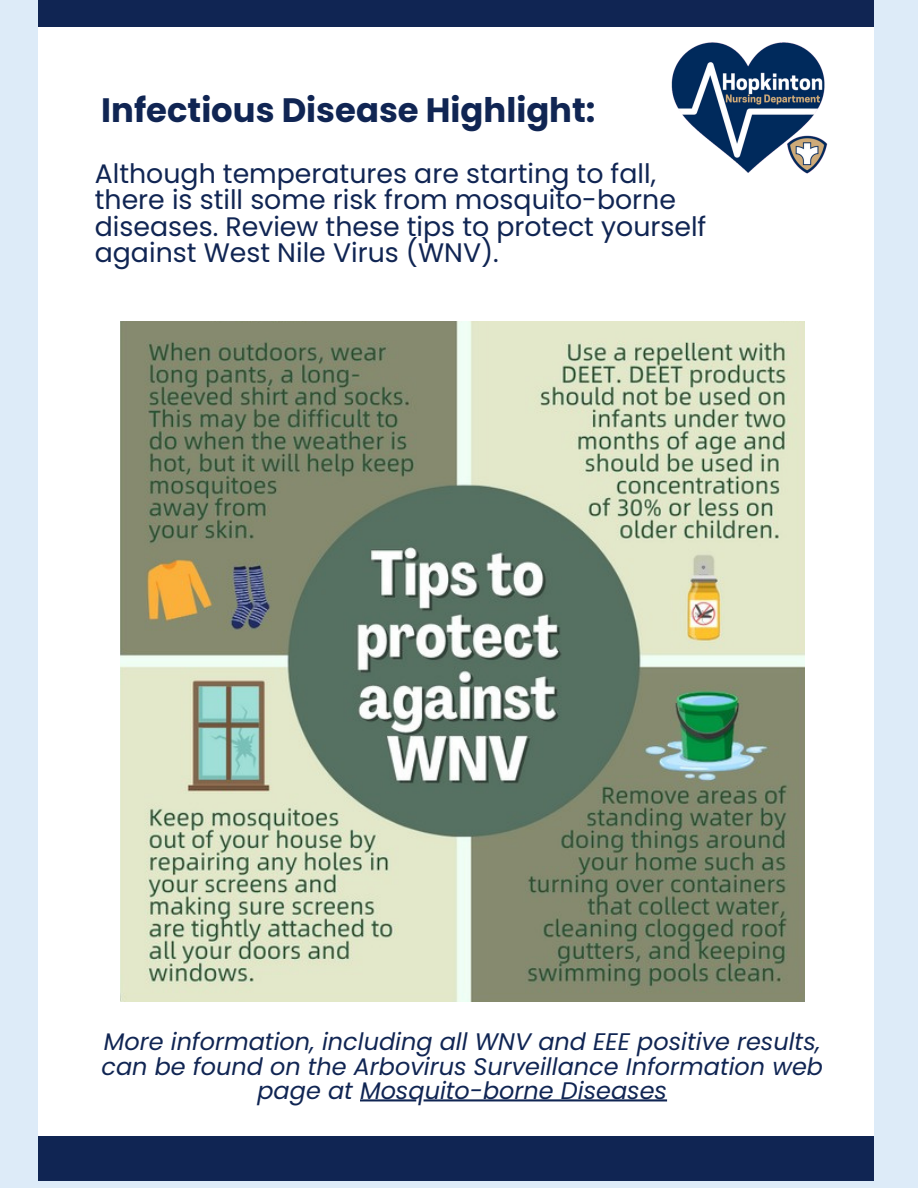
<style>
.page{position:relative;width:918px;height:1188px;background:#ddebf8}
.page>*{position:absolute;margin:0;border:0;box-sizing:border-box;transform-origin:0 0}
.t1{font:700 33.9px "Poppins";color:#102553}
.t2{font:26.85px/26.4px "Poppins";color:#102553}
.t3{font:italic 24px/24.3px "Poppins";color:#102553;text-align:center}
</style>
<div class="page">
<div style="left:39px;top:0;width:835px;height:1181px;background:#fff"></div>
<div style="left:39px;top:0;width:835px;height:26px;background:#102553"></div>
<div style="left:39px;top:1137px;width:835px;height:44px;background:#102553"></div>
<img style="left:120px;top:322px;width:684px;height:679px">
<svg style="left:360px;top:1099px;width:307px;height:2px"></svg>
<img style="left:671px;top:42px;width:157px;height:132px">
<p class="t1" style="left:101px;top:87px;width:496px">Infectious Disease Highlight:</p>
<p class="t2" style="left:95px;top:160px;width:613px">Although temperatures are starting to fall, there is still some risk from mosquito-borne diseases. Review these tips to protect yourself against West Nile Virus (WNV).</p>
<p class="t3" style="left:101px;top:1030px;width:723px">More information, including all WNV and EEE positive results, can be found on the Arbovirus Surveillance Information web page at Mosquito-borne Diseases</p>
</div>
